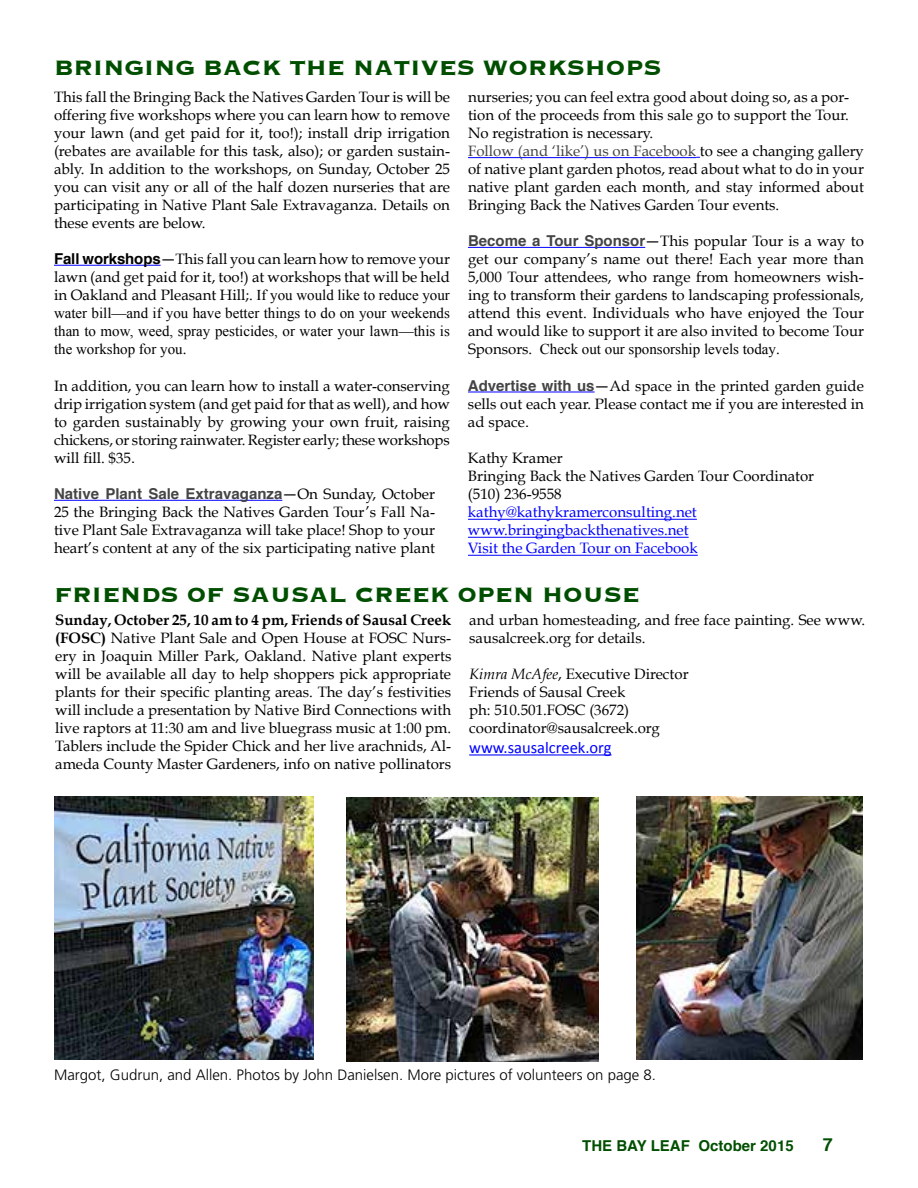
<style>
.page{position:relative;width:918px;height:1188px;background:#fff}
.page>*{position:absolute;margin:0;border:0;box-sizing:border-box;transform-origin:0 0}
.t1{font:700 27px "Copperplate";color:#004e00}
.t2{font:700 18px "Helvetica";color:#004e00}
.t3{font:16.5px "Calibri";color:#00f}
.t4{font:15px/18px "Book Antiqua";color:#000;text-align:justify}
.t5{font:15px/18px "Times New Roman";color:#000;text-align:justify}
.t6{font:15px/18px "Book Antiqua";color:#00f}
.t7{font:300 15px "Frutiger";color:#000}
.t8{font:700 15px "Helvetica";color:#444}
.t9{font:700 15px "Helvetica";color:#004e00}
.s1{font-family:"Helvetica";font-weight:700}
.s2{font-family:"Helvetica"}
.s3{font-family:"Times New Roman"}
.s4{font-family:"Book Antiqua"}
.s5{font-weight:400;color:#000}
.s6{font-family:"Book Antiqua";font-weight:400;color:#000}
.s7{color:#444}
.s8{font-family:"Helvetica";font-weight:700;color:#444}
.s9{font-weight:700}
.s10{font-style:italic}
</style>
<div class="page">
<hr style="left:54px;top:265px;width:107px;height:1px;background:#00f">
<hr style="left:54px;top:500px;width:228px;height:1px;background:#00f">
<hr style="left:468px;top:157px;width:228px;height:1px;background:#00f">
<hr style="left:468px;top:247px;width:177px;height:1px;background:#00f">
<hr style="left:468px;top:392px;width:127px;height:1px;background:#00f">
<hr style="left:468px;top:519px;width:229px;height:1px;background:#00f">
<hr style="left:468px;top:537px;width:221px;height:1px;background:#00f">
<hr style="left:468px;top:555px;width:230px;height:1px;background:#00f">
<hr style="left:469px;top:754px;width:143px;height:2px;background:#00f">
<img style="left:54px;top:796px;width:259px;height:264px">
<img style="left:346px;top:798px;width:252px;height:263px">
<img style="left:636px;top:796px;width:227px;height:264px">
<h1 class="t1" style="left:54px;top:50px;width:609px">BRINGING BACK THE NATIVES WORKSHOPS</h1>
<p class="t4" style="left:54px;top:87px;width:398px">This fall the Bringing Back the Natives Garden Tour is will be offering five workshops where you can learn how to remove your lawn (and get paid for it, too!); install drip irrigation (rebates are available for this task, also); or garden sustain&shy;ably. In addition to the workshops, on Sunday, October 25 you can visit any or all of the half dozen nurseries that are participating in Native Plant Sale Extravaganza. Details on these events are below.</p>
<p class="t4" style="left:54px;top:250px;width:398px"><span class="s1">Fall workshops</span><span class="s2">—</span>This fall you can learn how to remove your lawn (and get paid for it, too!) at workshops that will be held in Oakland and Pleasant Hill;. <span class="s3">If you would like to reduce your</span></p>
<p class="t5" style="left:54px;top:304px;width:397px">water bill—and if you have better things to do on your weekends than to mow, weed, spray pesticides, or water your lawn—this is the workshop for you<span class="s4">.</span></p>
<p class="t4" style="left:54px;top:377px;width:398px">In addition, you can learn how to install a water-conserving drip irrigation system (and get paid for that as well), and how to garden sustainably by growing your own fruit, raising chickens, or storing rainwater. Register early; these workshops will fill. $35<span class="s2">.</span></p>
<p class="t8" style="left:54px;top:482px;width:383px">Native Plant Sale Extravaganza<span class="s5">—</span><span class="s6">On Sunday, October</span></p>
<p class="t4" style="left:54px;top:503px;width:383px">25 the Bringing Back the Natives Garden Tour’s Fall Na&shy;tive Plant Sale Extravaganza will take place! Shop to your heart’s content at any of the six participating native plant</p>
<p class="t4" style="left:468px;top:87px;width:397px;text-align:left">nurseries; you can feel extra good about doing so, as a por&shy;tion of the proceeds from this sale go to support the Tour.<br>No registration is necessary.<br><span class="s7">Follow (and ‘like’) us on Facebook</span> to see a changing gallery of native plant garden photos, read about what to do in your native plant garden each month, and stay informed about Bringing Back the Natives Garden Tour events.</p>
<p class="t4" style="left:468px;top:232px;width:398px"><span class="s8">Become a Tour Sponsor</span><span class="s2">—</span>This popular Tour is a way to get our company’s name out there! Each year more than 5,000 Tour attendees, who range from homeowners wish&shy;ing to transform their gardens to landscaping professionals, attend this event. Individuals who have enjoyed the Tour and would like to support it are also invited to become Tour</p>
<p class="t5" style="left:468px;top:340px;width:313px"><span class="s4">Sponsors.</span> Check out our sponsorship levels today<span class="s4">.</span></p>
<p class="t4" style="left:468px;top:377px;width:397px"><span class="s8">Advertise with us</span><span class="s2">—</span>Ad space in the printed garden guide sells out each year. Please contact me if you are interested in ad space<span class="s2">.</span></p>
<p class="t4" style="left:468px;top:449px;width:348px;text-align:left">Kathy Kramer<br>Bringing Back the Natives Garden Tour Coordinator (510) 236-9558</p>
<p class="t6" style="left:468px;top:503px;width:231px">kathy@kathykramerconsulting.net www.bringingbackthenatives.net<br>Visit the Garden Tour on Facebook</p>
<h1 class="t1" style="left:54px;top:577px;width:587px">FRIENDS OF SAUSAL CREEK OPEN HOUSE</h1>
<p class="t4" style="left:55px;top:611px;width:398px"><span class="s9">Sunday, October 25, 10 am to 4 pm, Friends of Sausal Creek (FOSC)</span> Native Plant Sale and Open House at FOSC Nurs&shy;ery in Joaquin Miller Park, Oakland. Native plant experts will be available all day to help shoppers pick appropriate plants for their specific planting areas. The day’s festivities will include a presentation by Native Bird Connections with live raptors at 11:30 am and live bluegrass music at 1:00 pm.<br>Tablers include the Spider Chick and her live arachnids, Al&shy;ameda County Master Gardeners, info on native pollinators</p>
<p class="t4" style="left:469px;top:611px;width:398px">and urban homesteading, and free face painting. See www. sausalcreek.org for details.</p>
<p class="t4" style="left:469px;top:665px;width:221px;text-align:left"><span class="s10">Kimra McAfee</span>, Executive Director<br>Friends of Sausal Creek<br>ph: 510.501.FOSC (3672) coordinator@sausalcreek.org</p>
<p class="t3" style="left:469px;top:737px;width:144px">www.sausalcreek.org</p>
<p class="t7" style="left:54px;top:1066px;width:604px">Margot, Gudrun, and Allen. Photos by John Danielsen. More pictures of volunteers on page 8.</p>
<p class="t9" style="left:582px;top:1134px;width:213px">THE BAY LEAF October 2015</p>
<p class="t2" style="left:823px;top:1131px;width:12px">7</p>
</div>
